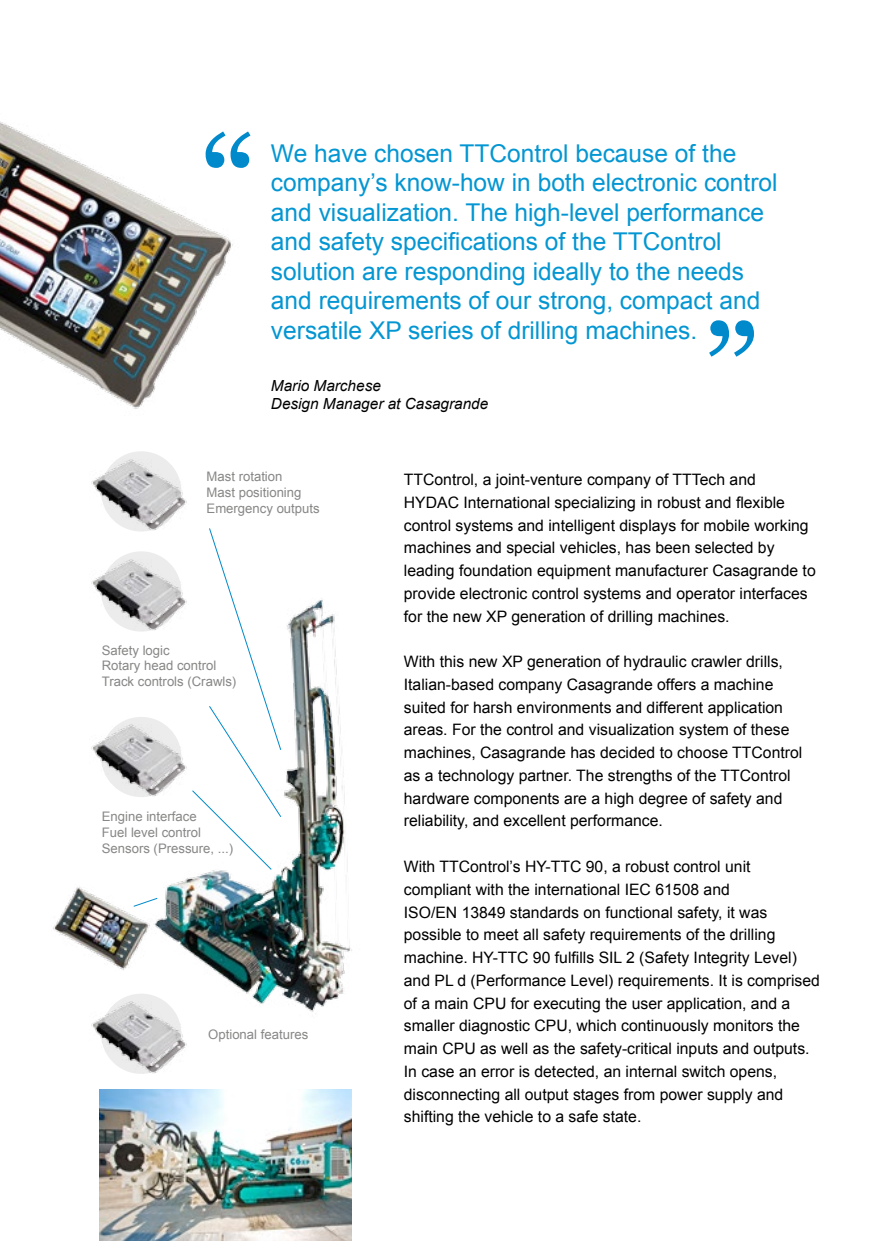
<style>
.page{position:relative;width:874px;height:1241px;background:#fff}
.page>*{position:absolute;margin:0;border:0;box-sizing:border-box;transform-origin:0 0}
.t1{font:137.9px "Georgia";color:#008acb}
.t2{font:24.5px/29.4px "Arial";color:#0496d2}
.t3{font:15.75px/22.8px "Arial";color:#000}
.t4{font:italic 15.4px/18.4px "Arial";color:#000}
.t5{font:13.12px/15.8px "Arial";color:#878786}
</style>
<div class="page">
<img style="left:0;top:121px;width:233px;height:288px">
<img style="left:99px;top:1089px;width:252px;height:151px">
<img style="left:53px;top:887px;width:97px;height:82px">
<svg style="left:132px;top:896px;width:20px;height:11px"></svg>
<img style="left:152px;top:598px;width:200px;height:414px">
<svg style="left:191px;top:528px;width:91px;height:342px"></svg>
<div style="left:101px;top:451px;width:80px;height:80px;background:#ececed;border-radius:50%"></div>
<img style="left:91px;top:459px;width:96px;height:72px">
<div style="left:101px;top:551px;width:80px;height:80px;background:#ececed;border-radius:50%"></div>
<img style="left:91px;top:559px;width:97px;height:72px">
<div style="left:101px;top:716px;width:80px;height:81px;background:#ececed;border-radius:50%"></div>
<img style="left:91px;top:723px;width:97px;height:74px">
<div style="left:101px;top:993px;width:80px;height:80px;background:#ececed;border-radius:50%"></div>
<img style="left:91px;top:1000px;width:97px;height:73px">
<h1 class="t1" style="left:200px;top:103px;width:58px">“</h1>
<p class="t2" style="left:271px;top:139px;width:508px">We have chosen TTControl because of the company’s know-how in both electronic control and visualization. The high-level performance and safety specifications of the TTControl solution are responding ideally to the needs and requirements of our strong, compact and versatile XP series of drilling machines.</p>
<p class="t4" style="left:271px;top:376px;width:219px">Mario Marchese<br>Design Manager at Casagrande</p>
<h1 class="t1" style="left:702px;top:292px;width:58px">”</h1>
<p class="t5" style="left:206px;top:469px;width:115px">Mast rotation<br>Mast positioning<br>Emergency outputs</p>
<p class="t5" style="left:102px;top:642px;width:136px">Safety logic<br>Rotary head control<br>Track controls (Crawls)</p>
<p class="t5" style="left:102px;top:808px;width:133px">Engine interface<br>Fuel level control<br>Sensors (Pressure, ...)</p>
<p class="t5" style="left:208px;top:1026px;width:101px">Optional features</p>
<p class="t3" style="left:403px;top:468px;width:413px">TTControl, a joint-venture company of TTTech and<br>HYDAC International specializing in robust and flexible control systems and intelligent displays for mobile working machines and special vehicles, has been selected by leading foundation equipment manufacturer Casagrande to provide electronic control systems and operator interfaces for the new XP generation of drilling machines.</p>
<p class="t3" style="left:403px;top:650px;width:400px">With this new XP generation of hydraulic crawler drills, Italian-based company Casagrande offers a machine suited for harsh environments and different application areas. For the control and visualization system of these machines, Casagrande has decided to choose TTControl as a technology partner. The strengths of the TTControl hardware components are a high degree of safety and reliability, and excellent performance.</p>
<p class="t3" style="left:403px;top:855px;width:417px">With TTControl’s HY-TTC 90, a robust control unit compliant with the international IEC 61508 and<br>ISO/EN 13849 standards on functional safety, it was possible to meet all safety requirements of the drilling machine. HY-TTC 90 fulfills SIL 2 (Safety Integrity Level) and PL d (Performance Level) requirements. It is comprised of a main CPU for executing the user application, and a smaller diagnostic CPU, which continuously monitors the main CPU as well as the safety-critical inputs and outputs.<br>In case an error is detected, an internal switch opens, disconnecting all output stages from power supply and shifting the vehicle to a safe state.</p>
</div>
